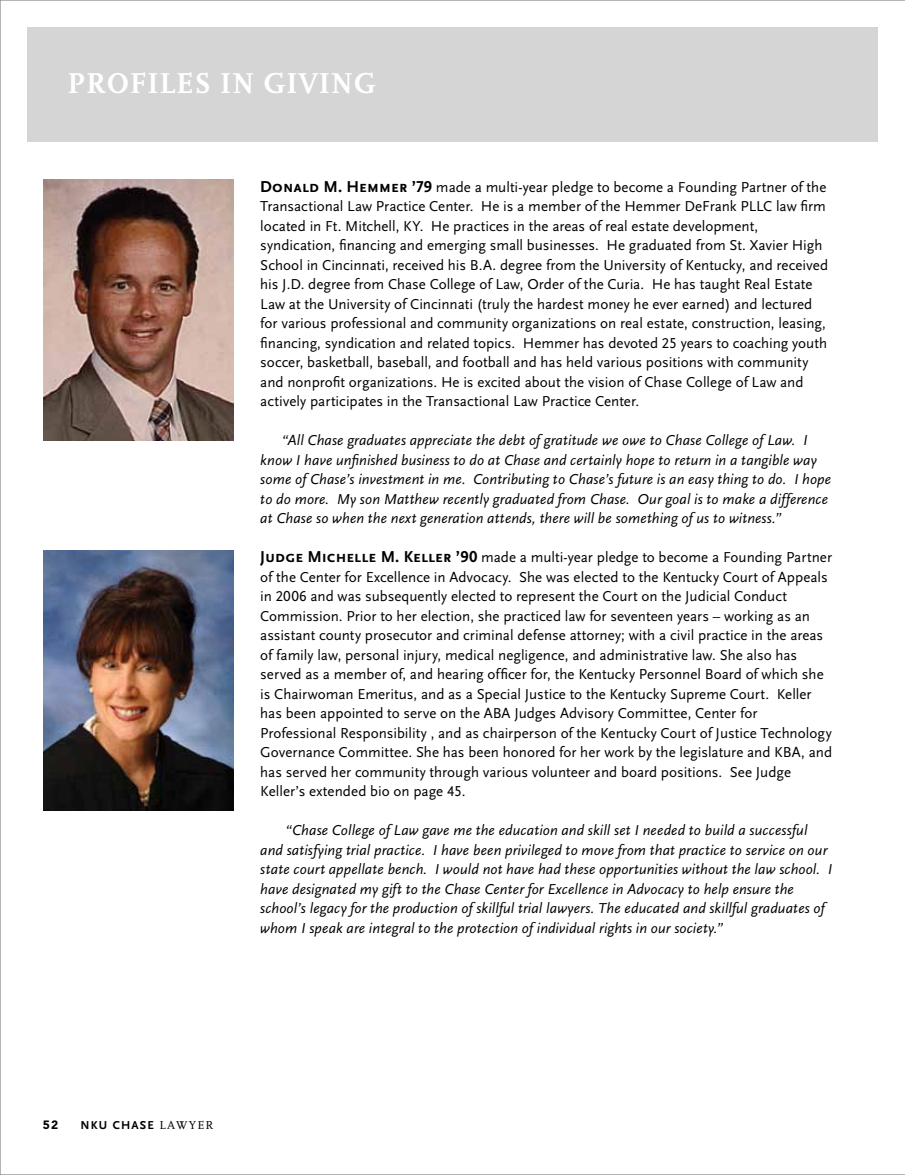
<style>
.page{position:relative;width:905px;height:1175px;background:#fff}
.page>*{position:absolute;margin:0;border:0;box-sizing:border-box;transform-origin:0 0}
.t1{font:700 30px "AD Scala Tab";color:#fff}
.t2{font:15px/19.5px "Scala Sans LF";color:#000}
.t3{font:italic 15px/19.5px "Scala Sans LF";letter-spacing:.01em;color:#000}
.t4{font:700 12px "Scala Sans LF";letter-spacing:.1em;color:#000}
.t5{font:900 12px "Avenir";color:#000}
.s1{font-family:"Scala Sans Caps";font-weight:700;font-size:16.5px}
.s2{font-family:"AD Scala Caps Romein";font-weight:400}
</style>
<div class="page">
<div style="left:27px;top:27px;width:851px;height:115px;background:#d5d5d5"></div>
<img style="left:43px;top:179px;width:190px;height:261px">
<img style="left:43px;top:550px;width:190px;height:260px">
<h1 class="t1" style="left:68px;top:66px;width:109px">PROFILES</h1>
<h1 class="t1" style="left:220px;top:66px;width:134px">IN GIVING</h1>
<p class="t2" style="left:260px;top:177px;width:569px"><span class="s1">Donald M. H emmer ’79</span> made a multi-year pledge to become a Founding Partner of the Transactional Law Practice Center. He is a member of the Hemmer DeFrank PLLC law firm located in Ft. Mitchell, KY. He practices in the areas of real estate development, syndication, financing and emerging small businesses. He graduated from St. Xavier High School in Cincinnati, received his B.A. degree from the University of Kentucky, and received his J.D. degree from Chase College of Law, Order of the Curia. He has taught Real Estate Law at the University of Cincinnati (truly the hardest money he ever earned) and lectured for various professional and community organizations on real estate, construction, leasing, financing, syndication and related topics. Hemmer has devoted 25 years to coaching youth soccer, basketball, baseball, and football and has held various positions with community and nonprofit organizations. He is excited about the vision of Chase College of Law and actively participates in the Transactional Law Practice Center.</p>
<p class="t3" style="left:260px;top:431px;width:572px;text-indent:22px">“All Chase graduates appreciate the debt of gratitude we owe to Chase College of Law. I know I have unfinished business to do at Chase and certainly hope to return in a tangible way some of Chase’s investment in me. Contributing to Chase’s future is an easy thing to do. I hope to do more. My son Matthew recently graduated from Chase. Our goal is to make a difference at Chase so when the next generation attends, there will be something of us to witness.”</p>
<p class="t2" style="left:260px;top:548px;width:573px"><span class="s1">Judge Michelle M. Keller ’90</span> made a multi-year pledge to become a Founding Partner of the Center for Excellence in Advocacy. She was elected to the Kentucky Court of Appeals in 2006 and was subsequently elected to represent the Court on the Judicial Conduct Commission. Prior to her election, she practiced law for seventeen years – working as an assistant county prosecutor and criminal defense attorney; with a civil practice in the areas of family law, personal injury, medical negligence, and administrative law. She also has served as a member of, and hearing officer for, the Kentucky Personnel Board of which she is Chairwoman Emeritus, and as a Special Justice to the Kentucky Supreme Court. Keller has been appointed to serve on the ABA Judges Advisory Committee, Center for Professional Responsibility , and as chairperson of the Kentucky Court of Justice Technology Governance Committee. She has been honored for her work by the legislature and KBA, and has served her community through various volunteer and board positions. See Judge Keller’s extended bio on page 45.</p>
<p class="t3" style="left:260px;top:821px;width:573px;text-indent:25px">“Chase College of Law gave me the education and skill set I needed to build a successful and satisfying trial practice. I have been privileged to move from that practice to service on our state court appellate bench. I would not have had these opportunities without the law school. I have designated my gift to the Chase Center for Excellence in Advocacy to help ensure the school’s legacy for the production of skillful trial lawyers. The educated and skillful graduates of whom I speak are integral to the protection of individual rights in our society.”</p>
<p class="t5" style="left:43px;top:1117px;width:17px">52</p>
<p class="t4" style="left:80px;top:1118px;width:134px">N KU CHASE <span class="s2">LAWYER</span></p>
</div>
